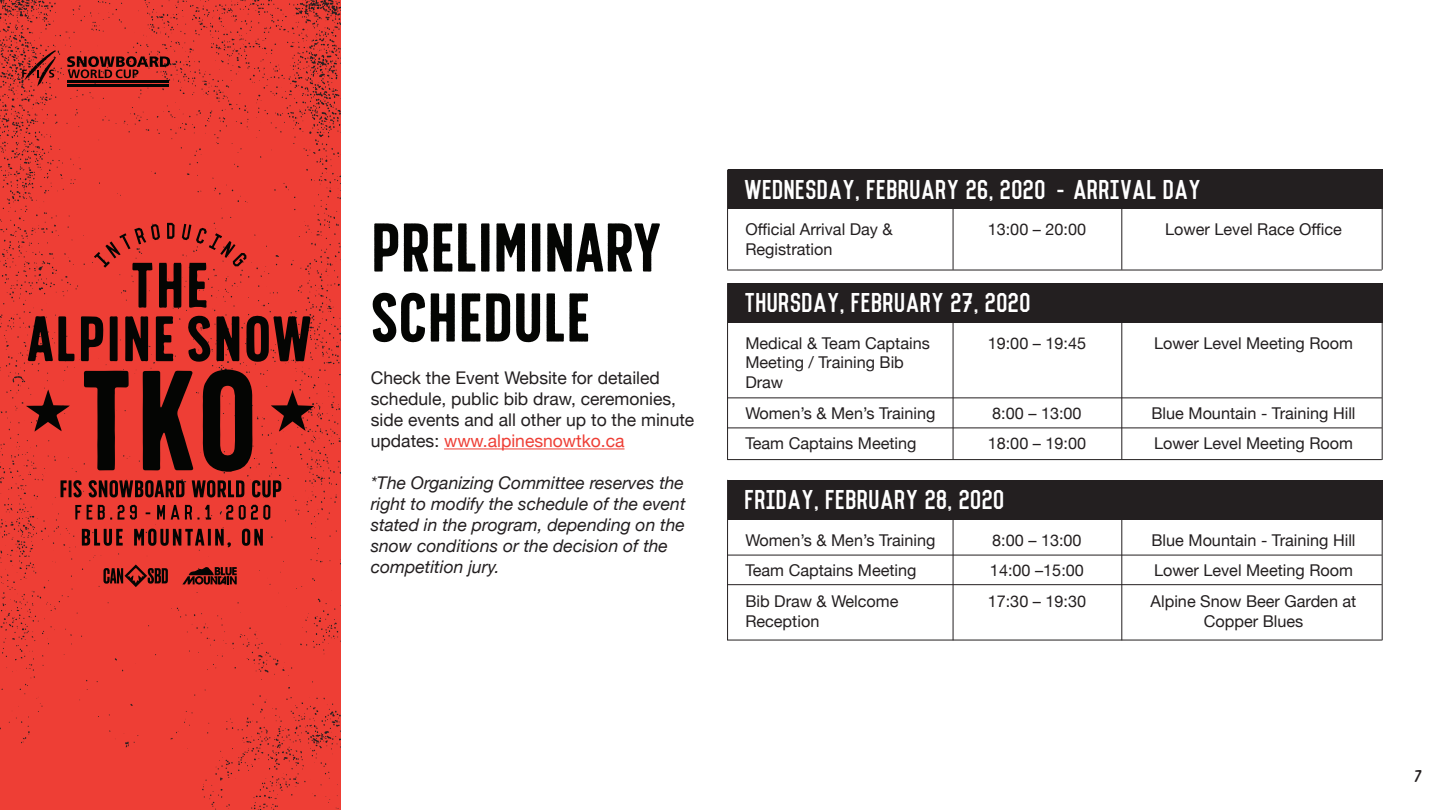
<style>
.page{position:relative;width:1440px;height:810px;background:#fff}
.page>*{position:absolute;margin:0;border:0;box-sizing:border-box;transform-origin:0 0}
.t1{font:68.75px/70px "SS Nickson Six";color:#040503}
.t2{font:25px "Vincent";color:#fff}
.t3{font:22.5px "The Dodger Inky";color:#231f20}
.t4{font:italic 17.5px/21px "Helvetica Neue";color:#231f20}
.t5{font:17.5px/21px "Helvetica Neue";color:#231f20}
.t6{font:16.25px/19.5px "Helvetica Neue";color:#231f20}
.s1{color:#ee3e35}
</style>
<div class="page">
<div style="left:0;top:0;width:340px;height:810px;background:#ee3e35"></div>
<svg style="left:103px;top:565px;width:65px;height:22px"></svg>
<svg style="left:82px;top:529px;width:41px;height:17px"></svg>
<svg style="left:134px;top:529px;width:97px;height:18px;background:#87241e"></svg>
<svg style="left:242px;top:529px;width:21px;height:17px"></svg>
<svg style="left:75px;top:505px;width:6px;height:15px"></svg>
<svg style="left:87px;top:505px;width:50px;height:15px"></svg>
<svg style="left:157px;top:505px;width:8px;height:15px"></svg>
<svg style="left:171px;top:505px;width:40px;height:15px"></svg>
<svg style="left:226px;top:505px;width:7px;height:15px"></svg>
<svg style="left:239px;top:505px;width:31px;height:15px"></svg>
<svg style="left:203px;top:369px;width:50px;height:103px;background:#4a1612"></svg>
<svg style="left:94px;top:223px;width:152px;height:85px;background:#bf322b"></svg>
<svg style="left:143px;top:371px;width:50px;height:99px;background:#461511"></svg>
<svg style="left:84px;top:371px;width:45px;height:99px;background:#7c221c"></svg>
<svg style="left:125px;top:316px;width:23px;height:45px"></svg>
<svg style="left:246px;top:315px;width:65px;height:47px;background:#601b16"></svg>
<svg style="left:81px;top:316px;width:22px;height:45px"></svg>
<svg style="left:187px;top:315px;width:52px;height:47px;background:#661d18"></svg>
<svg style="left:156px;top:316px;width:17px;height:45px"></svg>
<svg style="left:28px;top:316px;width:47px;height:45px;background:#76211b"></svg>
<svg style="left:110px;top:316px;width:8px;height:45px"></svg>
<svg style="left:26px;top:390px;width:44px;height:42px;background:#9f2a24"></svg>
<svg style="left:271px;top:390px;width:43px;height:41px;background:#9b2a23"></svg>
<svg style="left:61px;top:480px;width:21px;height:17px"></svg>
<svg style="left:89px;top:480px;width:95px;height:17px;background:#611b16"></svg>
<svg style="left:192px;top:480px;width:52px;height:17px"></svg>
<svg style="left:252px;top:480px;width:29px;height:17px"></svg>
<svg style="left:182px;top:567px;width:55px;height:18px"></svg>
<svg style="left:22px;top:50px;width:34px;height:36px"></svg>
<svg style="left:67px;top:56px;width:103px;height:22px;background:#8e2620"></svg>
<hr style="left:68px;top:81px;width:101px;height:2px;background:#040503">
<hr style="left:68px;top:84px;width:101px;height:2px;background:#040503">
<hr style="left:444px;top:449px;width:181px;height:1px;background:#ee3e35">
<div style="left:728px;top:170px;width:654px;height:39px;background:#231f20"></div>
<div style="left:728px;top:283px;width:654px;height:39px;background:#231f20"></div>
<div style="left:728px;top:480px;width:654px;height:39px;background:#231f20"></div>
<hr style="left:727px;top:270px;width:655px;height:1px;background:#231f20">
<hr style="left:727px;top:459px;width:655px;height:1px;background:#231f20">
<hr style="left:727px;top:640px;width:655px;height:1px;background:#231f20">
<hr style="left:727px;top:428px;width:655px;height:1px;background:#231f20">
<hr style="left:727px;top:555px;width:655px;height:1px;background:#231f20">
<hr style="left:727px;top:398px;width:655px;height:1px;background:#231f20">
<hr style="left:727px;top:584px;width:655px;height:1px;background:#231f20">
<hr style="left:1121px;top:209px;width:1px;height:61px;background:#231f20">
<hr style="left:1121px;top:322px;width:1px;height:137px;background:#231f20">
<hr style="left:1121px;top:519px;width:1px;height:121px;background:#231f20">
<hr style="left:727px;top:170px;width:1px;height:100px;background:#231f20">
<hr style="left:727px;top:283px;width:1px;height:177px;background:#231f20">
<hr style="left:727px;top:480px;width:1px;height:160px;background:#231f20">
<hr style="left:953px;top:209px;width:1px;height:61px;background:#231f20">
<hr style="left:953px;top:322px;width:1px;height:137px;background:#231f20">
<hr style="left:953px;top:519px;width:1px;height:121px;background:#231f20">
<hr style="left:1382px;top:170px;width:1px;height:100px;background:#231f20">
<hr style="left:1382px;top:283px;width:1px;height:177px;background:#231f20">
<hr style="left:1382px;top:480px;width:1px;height:160px;background:#231f20">
<p class="t1" style="left:371px;top:211px;width:291px">PRELIMINARY<br>SCHEDULE</p>
<p class="t5" style="left:371px;top:368px;width:325px">Check the Event Website for detailed schedule, public bib draw, ceremonies, side events and all other up to the minute updates: <span class="s1">www.alpinesnowtko.ca</span></p>
<p class="t4" style="left:371px;top:473px;width:316px">*The Organizing Committee reserves the right to modify the schedule of the event stated in the program, depending on the snow conditions or the decision of the competition jury.</p>
<p class="t2" style="left:745px;top:179px;width:458px">WEDNESDAY, FEBRUARY 26, 2020 - ARRIVAL DAY</p>
<p class="t6" style="left:745px;top:221px;width:149px">Official Arrival Day &amp;<br>Registration</p>
<p class="t6" style="left:988px;top:221px;width:100px">13:00 – 20:00</p>
<p class="t6" style="left:1165px;top:221px;width:178px">Lower Level Race Office</p>
<p class="t2" style="left:745px;top:293px;width:288px">THURSDAY, FEBRUARY 27, 2020</p>
<p class="t6" style="left:745px;top:334px;width:186px">Medical &amp; Team Captains<br>Meeting / Training Bib<br>Draw</p>
<p class="t6" style="left:745px;top:404px;width:192px">Women’s &amp; Men’s Training</p>
<p class="t6" style="left:745px;top:435px;width:173px">Team Captains Meeting</p>
<p class="t6" style="left:988px;top:334px;width:100px">19:00 – 19:45</p>
<p class="t6" style="left:992px;top:404px;width:91px">8:00 – 13:00</p>
<p class="t6" style="left:988px;top:435px;width:100px">18:00 – 19:00</p>
<p class="t6" style="left:1154px;top:334px;width:200px">Lower Level Meeting Room</p>
<p class="t6" style="left:1151px;top:404px;width:206px">Blue Mountain - Training Hill</p>
<p class="t6" style="left:1154px;top:435px;width:200px">Lower Level Meeting Room</p>
<p class="t2" style="left:745px;top:490px;width:262px">FRIDAY, FEBRUARY 28, 2020</p>
<p class="t6" style="left:745px;top:531px;width:192px">Women’s &amp; Men’s Training</p>
<p class="t6" style="left:745px;top:562px;width:173px">Team Captains Meeting</p>
<p class="t6" style="left:745px;top:593px;width:155px">Bib Draw &amp; Welcome<br>Reception</p>
<p class="t6" style="left:992px;top:531px;width:91px">8:00 – 13:00</p>
<p class="t6" style="left:990px;top:562px;width:95px">14:00 –15:00</p>
<p class="t6" style="left:988px;top:593px;width:100px">17:30 – 19:30</p>
<p class="t6" style="left:1151px;top:531px;width:206px">Blue Mountain - Training Hill</p>
<p class="t6" style="left:1154px;top:562px;width:200px">Lower Level Meeting Room</p>
<p class="t6" style="left:1151px;top:593px;width:207px;text-align:center">Alpine Snow Beer Garden at<br>Copper Blues</p>
<h3 class="t3" style="left:1414px;top:760px;width:10px">7</h3>
</div>
